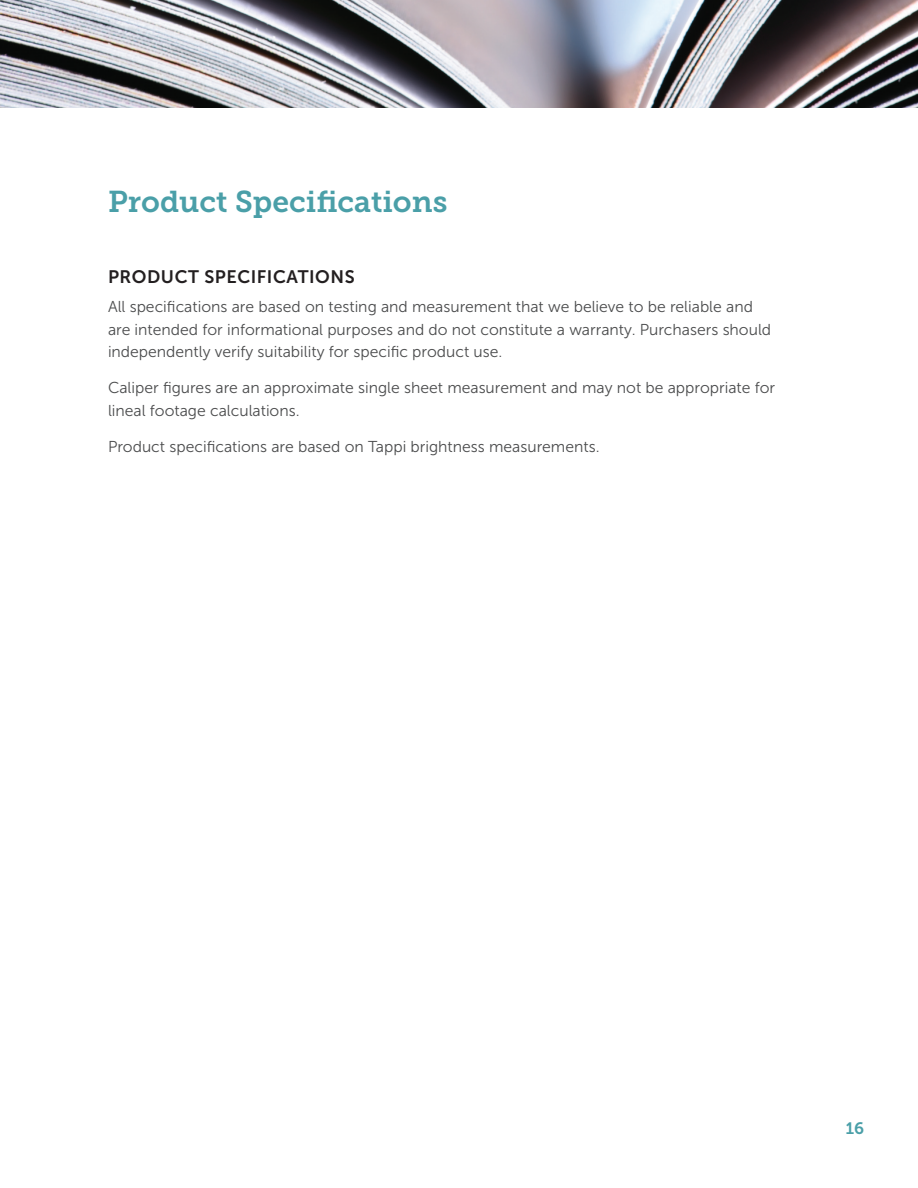
<style>
.page{position:relative;width:918px;height:1188px;background:#fff}
.page>*{position:absolute;margin:0;border:0;box-sizing:border-box;transform-origin:0 0}
.t1{font:30px "Museo Slab 700";color:#4a9fa8}
.t2{font:18px "Museo Sans 700";letter-spacing:.03em;color:#231f20}
.t3{font:16.5px "Museo Slab 700";color:#4a9fa8}
.t4{font:15.75px/22.5px "Museo Sans 300";color:#4b4c4d}
</style>
<div class="page">
<img style="left:0;top:0;width:918px;height:108px">
<h1 class="t1" style="left:108px;top:184px;width:341px">Product Specifications</h1>
<p class="t2" style="left:108px;top:267px;width:248px">PRODUCT SPECIFICATIONS</p>
<p class="t4" style="left:108px;top:295px;width:665px">All specifications are based on testing and measurement that we believe to be reliable and are intended for informational purposes and do not constitute a warranty. Purchasers should independently verify suitability for specific product use.</p>
<p class="t4" style="left:108px;top:376px;width:669px">Caliper figures are an approximate single sheet measurement and may not be appropriate for lineal footage calculations.</p>
<p class="t4" style="left:108px;top:435px;width:493px">Product specifications are based on Tappi brightness measurements.</p>
<p class="t3" style="left:846px;top:1119px;width:20px">16</p>
</div>
